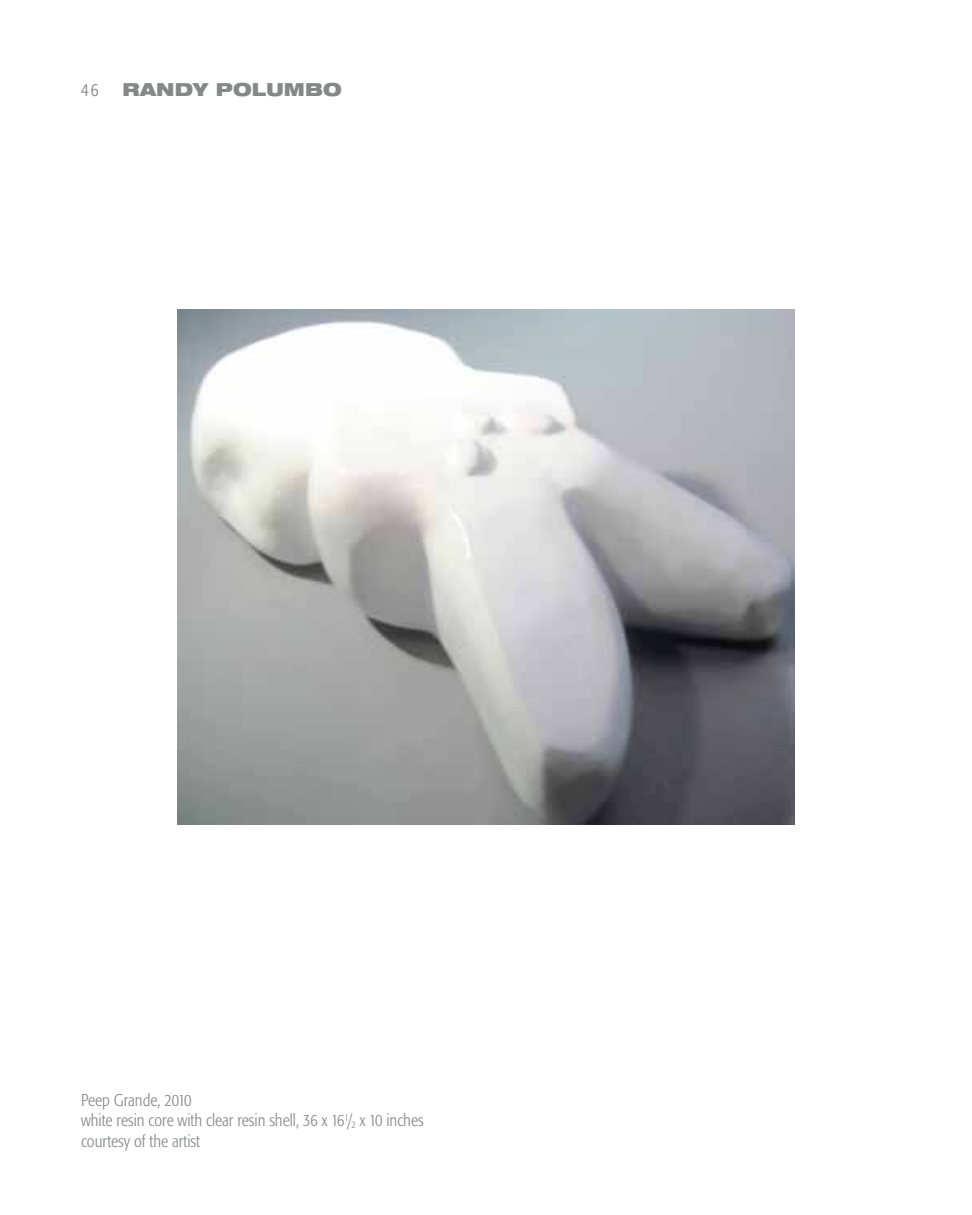
<style>
.page{position:relative;width:972px;height:1215px;background:#fff}
.page>*{position:absolute;margin:0;border:0;box-sizing:border-box;transform-origin:0 0}
.t1{font:900 expanded 18px "Helvetica Neue";letter-spacing:.01em;color:#868787}
.t2{font:300 condensed 18px "Formata";color:#7c7c7d}
.t3{font:300 condensed 16.88px/20.2px "Formata";color:#868787}
.s1{font-size:9.9px}
</style>
<div class="page">
<img style="left:177px;top:310px;width:618px;height:514px">
<p class="t2" style="left:81px;top:79px;width:19px">46</p>
<p class="t1" style="left:123px;top:78px;width:221px">RANDY POLUMBO</p>
<p class="t3" style="left:81px;top:1090px;width:344px">Peep Grande, 2010<br>white resin core with clear resin shell, 36 x 16<sup>1</sup>/<span class="s1">2</span> x 10 inches courtesy of the artist</p>
</div>
